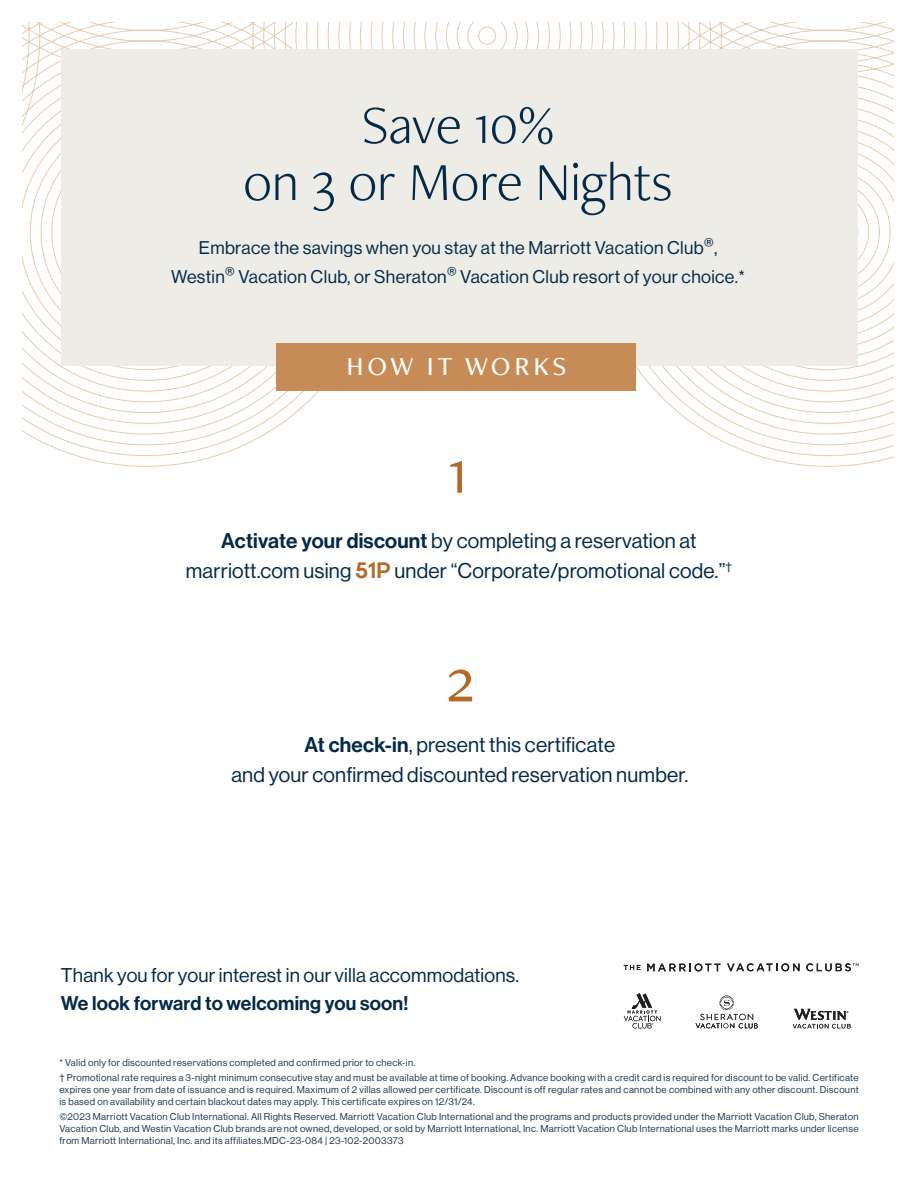
<style>
.page{position:relative;width:918px;height:1188px;background:#fff}
.page>*{position:absolute;margin:0;border:0;box-sizing:border-box;transform-origin:0 0}
.Abound_Headline_MEDIUM{font:64.2px "Freight Neo Pro";color:#b36a28}
.Abound_Headline_MEDIUM-2{font:300 55.5px/57px "Freight Neo Pro";letter-spacing:-.01em;color:#042a48;text-align:center}
.Abound_Accent_Header_MEDIUM{font:500 27px "Freight Neo Pro";letter-spacing:.14em;color:#fff}
.Abound_Body_Copy_MEDIUM{font:20.85px/30.5px "N Haas Grotesk DS Pro 55 Rg";letter-spacing:.01em;color:#042a48;text-align:center}
.Abound_Body_Copy_MEDIUM-2{font:19.5px "N Haas Grotesk DS Pro 55 Rg";letter-spacing:.01em;color:#042a48}
.Abound_Body_Copy_MEDIUM-3{font:19.5px "N Haas Grotesk DS Pro 65 Md";letter-spacing:.01em;color:#042a48}
.Abound_Body_Copy_MEDIUM-4{font:18px/28.5px "N Haas Grotesk DS Pro 55 Rg";letter-spacing:.02em;color:#042a48;text-align:center}
.Abound_Disclaimer{font:9.75px/12px "N Haas Grotesk DS Pro 55 Rg";letter-spacing:.03em;color:#1c3753;text-align:justify}
.s1{font-family:"N Haas Grotesk DS Pro 65 Md"}
.s2{font-family:"Kessel 105";font-weight:700;color:#b36a28}
</style>
<div class="page">
<svg style="left:23px;top:22px;width:871px;height:444px"></svg>
<div style="left:61px;top:49px;width:796px;height:316px;background:#edece6"></div>
<svg style="left:696px;top:996px;width:62px;height:32px"></svg>
<svg style="left:624px;top:993px;width:36px;height:35px"></svg>
<svg style="left:793px;top:1009px;width:58px;height:19px"></svg>
<svg style="left:624px;top:965px;width:17px;height:5px"></svg>
<svg style="left:647px;top:963px;width:74px;height:8px"></svg>
<svg style="left:727px;top:963px;width:73px;height:8px"></svg>
<svg style="left:806px;top:963px;width:53px;height:8px"></svg>
<div style="left:276px;top:343px;width:360px;height:47px;background:#c68b56"></div>
<p class="Abound_Headline_MEDIUM-2" style="left:243px;top:95px;width:432px">Save 10%<br>on 3 or More Nights</p>
<p class="Abound_Body_Copy_MEDIUM-4" style="left:171px;top:234px;width:575px">Embrace the savings when you stay at the Marriott Vacation Club®,<br>Westin® Vacation Club, or Sheraton® Vacation Club resort of your choice.*</p>
<p class="Abound_Accent_Header_MEDIUM" style="left:347px;top:348px;width:221px">HOW IT WORKS</p>
<p class="Abound_Headline_MEDIUM" style="left:448px;top:428px;width:21px">1</p>
<p class="Abound_Body_Copy_MEDIUM" style="left:186px;top:525px;width:548px"><span class="s1">Activate your discount</span> by completing a reservation at marriott.com using <span class="s2">51P</span> under “Corporate/promotional code.”<sup>†</sup></p>
<p class="Abound_Headline_MEDIUM" style="left:446px;top:637px;width:30px">2</p>
<p class="Abound_Body_Copy_MEDIUM" style="left:231px;top:730px;width:459px"><span class="s1">At check-in</span>, present this certificate<br>and your confirmed discounted reservation number.</p>
<p class="Abound_Body_Copy_MEDIUM-2" style="left:61px;top:964px;width:460px">Thank you for your interest in our villa accommodations.</p>
<p class="Abound_Body_Copy_MEDIUM-3" style="left:61px;top:992px;width:349px">We look forward to welcoming you soon!</p>
<p class="Abound_Disclaimer" style="left:59px;top:1056px;width:357px">* Valid only for discounted reservations completed and confirmed prior to check-in.</p>
<p class="Abound_Disclaimer" style="left:59px;top:1072px;width:801px">† Promotional rate requires a 3-night minimum consecutive stay and must be available at time of booking. Advance booking with a credit card is required for discount to be valid. Certificate expires one year from date of issuance and is required. Maximum of 2 villas allowed per certificate. Discount is off regular rates and cannot be combined with any other discount. Discount is based on availability and certain blackout dates may apply. This certificate expires on 12/31/24.</p>
<p class="Abound_Disclaimer" style="left:59px;top:1111px;width:801px">©2023 Marriott Vacation Club International. All Rights Reserved. Marriott Vacation Club International and the programs and products provided under the Marriott Vacation Club, Sheraton Vacation Club, and Westin Vacation Club brands are not owned, developed, or sold by Marriott International, Inc. Marriott Vacation Club International uses the Marriott marks under license from Marriott International, Inc. and its affiliates.MDC-23-084 | 23-102-2003373</p>
</div>
